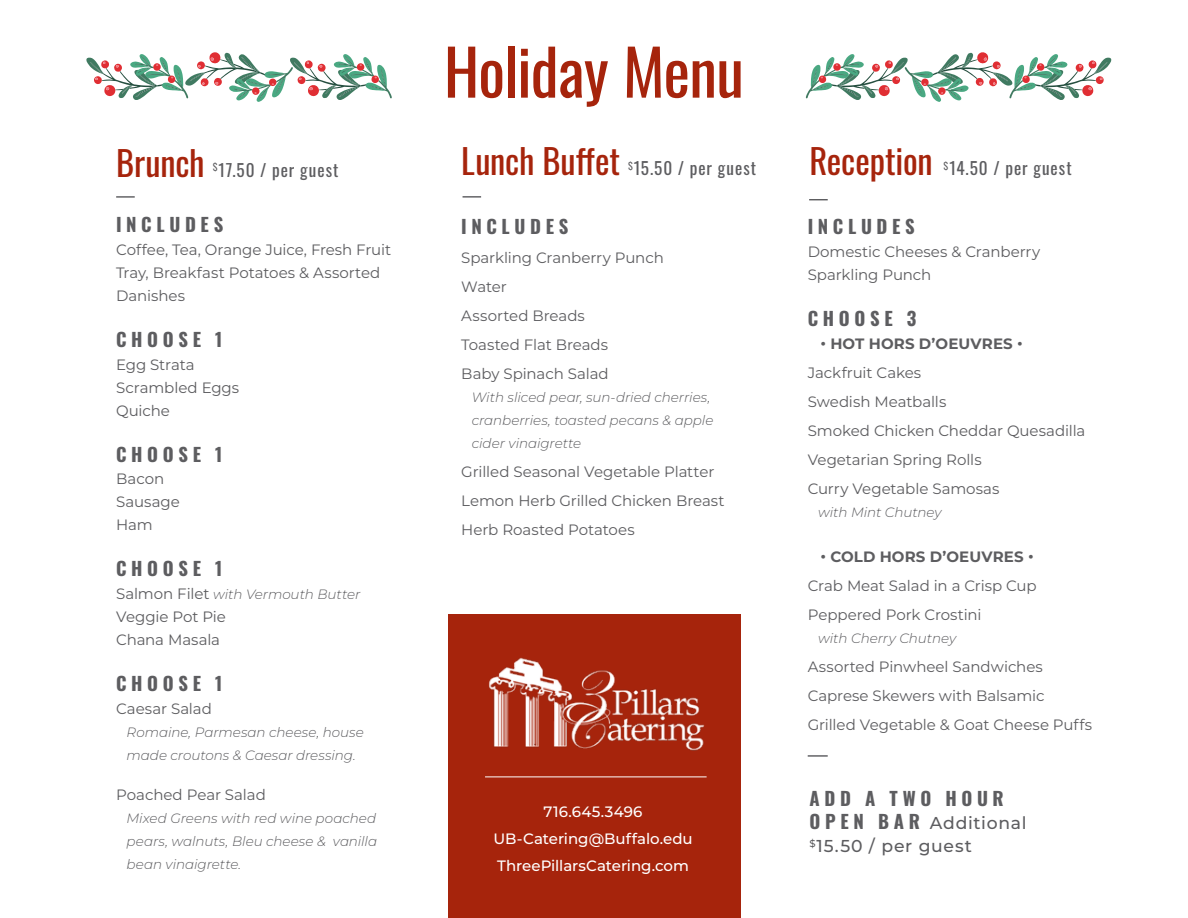
<style>
.page{position:relative;width:1188px;height:918px;background:#fff}
.page>*{position:absolute;margin:0;border:0;box-sizing:border-box;transform-origin:0 0}
.t1{font:63px "Oswald";letter-spacing:-.015em;color:#a6240c}
.t2{font:34.5px "Oswald";letter-spacing:-.005em;color:#a6240c}
.t3{font:700 18.6px "Oswald";letter-spacing:.25em;color:#5d5d60}
.t4{font:17.25px "Oswald";letter-spacing:.055em;color:#5d5d60}
.t5{font:500 17.25px/23px "Montserrat";letter-spacing:.04em;color:#5d5d60}
.t6{font:15px/29px "Montserrat";letter-spacing:-.005em;color:#5d5d60}
.t7{font:500 15px/27.3px "Montserrat";letter-spacing:-.005em;color:#fff;text-align:center}
.t8{font:700 15px "Montserrat";letter-spacing:.01em;color:#5d5d60}
.t9{font:italic 300 13.5px/23px "Montserrat";letter-spacing:-.005em;color:#5d5d60}
.s1{font-weight:400;font-style:normal;font-size:15px}
.s2{font-family:"Oswald";font-weight:700;font-size:18.6px}
</style>
<div class="page">
<div style="left:448px;top:615px;width:293px;height:303px;background:#a6240c"></div>
<img style="left:489px;top:657px;width:216px;height:94px">
<svg style="left:86px;top:52px;width:306px;height:50px"></svg>
<svg style="left:806px;top:52px;width:305px;height:50px"></svg>
<svg style="left:463px;top:196px;width:18px;height:2px"></svg>
<svg style="left:116px;top:196px;width:19px;height:2px"></svg>
<svg style="left:809px;top:199px;width:19px;height:1px"></svg>
<hr style="left:808px;top:755px;width:20px;height:2px;background:#5d5d60">
<hr style="left:485px;top:777px;width:222px;height:1px;background:#fff">
<h1 class="t1" style="left:444px;top:16px;width:302px">Holiday Menu</h1>
<h2 class="t2" style="left:116px;top:132px;width:90px">Brunch</h2>
<p class="t4" style="left:213px;top:155px;width:127px"><sup>$</sup>17.50 / per guest</p>
<h2 class="t2" style="left:461px;top:131px;width:160px">Lunch Buffet</h2>
<p class="t4" style="left:628px;top:153px;width:129px"><sup>$</sup>15.50 / per guest</p>
<h2 class="t2" style="left:809px;top:131px;width:125px">Reception</h2>
<p class="t4" style="left:944px;top:153px;width:130px"><sup>$</sup>14.50 / per guest</p>
<p class="t3" style="left:116px;top:215px;width:109px">INCLUDES</p>
<p class="t6" style="left:116px;top:239px;width:276px;line-height:23px">Coffee, Tea, Orange Juice, Fresh Fruit<br>Tray, Breakfast Potatoes &amp; Assorted<br>Danishes</p>
<p class="t3" style="left:116px;top:330px;width:108px">CHOOSE 1</p>
<p class="t6" style="left:116px;top:354px;width:125px;line-height:23px">Egg Strata<br>Scrambled Eggs<br>Quiche</p>
<p class="t3" style="left:116px;top:444px;width:108px">CHOOSE 1</p>
<p class="t6" style="left:116px;top:469px;width:65px;line-height:23px">Bacon<br>Sausage<br>Ham</p>
<p class="t3" style="left:116px;top:559px;width:108px">CHOOSE 1</p>
<p class="t9" style="left:116px;top:584px;width:246px"><span class="s1">Salmon Filet</span> with Vermouth Butter</p>
<p class="t6" style="left:116px;top:606px;width:111px;line-height:23px">Veggie Pot Pie<br>Chana Masala</p>
<p class="t3" style="left:116px;top:674px;width:108px">CHOOSE 1</p>
<p class="t6" style="left:116px;top:695px;width:97px">Caesar Salad</p>
<p class="t9" style="left:127px;top:722px;width:239px">Romaine, Parmesan cheese, house made croutons &amp; Caesar dressing.</p>
<p class="t6" style="left:116px;top:781px;width:151px">Poached Pear Salad</p>
<p class="t9" style="left:127px;top:807px;width:252px;text-align:justify">Mixed Greens with red wine poached pears, walnuts, Bleu cheese &amp; vanilla bean vinaigrette.</p>
<p class="t3" style="left:461px;top:217px;width:109px">INCLUDES</p>
<p class="t6" style="left:461px;top:244px;width:204px">Sparkling Cranberry Punch<br>Water<br>Assorted Breads<br>Toasted Flat Breads<br>Baby Spinach Salad</p>
<p class="t9" style="left:472px;top:387px;width:243px">With sliced pear, sun-dried cherries, cranberries, toasted pecans &amp; apple cider vinaigrette</p>
<p class="t6" style="left:461px;top:458px;width:265px">Grilled Seasonal Vegetable Platter<br>Lemon Herb Grilled Chicken Breast<br>Herb Roasted Potatoes</p>
<p class="t7" style="left:493px;top:799px;width:201px">716.645.3496<br>UB-Catering@Buffalo.edu<br>ThreePillarsCatering.com</p>
<p class="t3" style="left:808px;top:217px;width:109px">INCLUDES</p>
<p class="t6" style="left:808px;top:241px;width:234px;line-height:23px">Domestic Cheeses &amp; Cranberry<br>Sparkling Punch</p>
<p class="t3" style="left:808px;top:309px;width:110px">CHOOSE 3</p>
<p class="t8" style="left:820px;top:333px;width:204px">• HOT HORS D’OEUVRES •</p>
<p class="t6" style="left:808px;top:359px;width:279px">Jackfruit Cakes<br>Swedish Meatballs<br>Smoked Chicken Cheddar Quesadilla<br>Vegetarian Spring Rolls<br>Curry Vegetable Samosas</p>
<p class="t9" style="left:818px;top:501px;width:125px">with Mint Chutney</p>
<p class="t8" style="left:820px;top:546px;width:215px">• COLD HORS D’OEUVRES •</p>
<p class="t6" style="left:808px;top:573px;width:230px">Crab Meat Salad in a Crisp Cup<br>Peppered Pork Crostini</p>
<p class="t9" style="left:818px;top:628px;width:140px">with Cherry Chutney</p>
<p class="t6" style="left:808px;top:654px;width:286px">Assorted Pinwheel Sandwiches<br>Caprese Skewers with Balsamic<br>Grilled Vegetable &amp; Goat Cheese Puffs</p>
<p class="t3" style="left:809px;top:789px;width:196px">ADD A TWO HOUR</p>
<p class="t5" style="left:809px;top:813px;width:219px"><span class="s2">O P E N B A R</span> Additional <sup>$</sup>15.50 / per guest</p>
</div>
